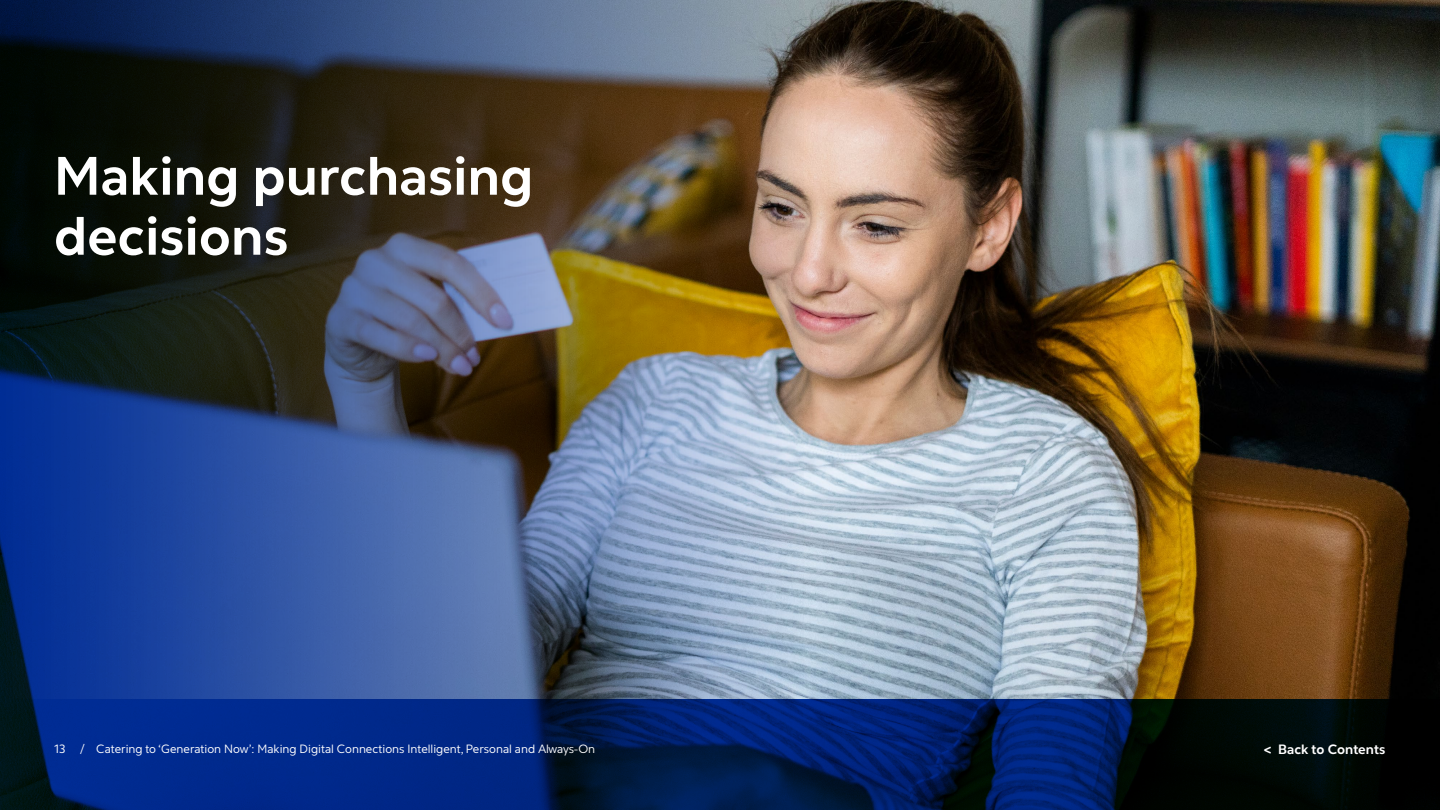
<style>
.page{position:relative;width:1440px;height:810px;background:#fff}
.page>*{position:absolute;margin:0;border:0;box-sizing:border-box;transform-origin:0 0}
.T2_Section_heading_w{font:700 54px/60px "Cognizant Sans";color:#fff}
.t1{font:700 13.5px "Cognizant Sans";color:#fff}
.t2{font:12px "Cognizant Sans";color:#fff}
</style>
<div class="page">
<img style="left:0;top:0;width:1440px;height:810px">
<p class="T2_Section_heading_w" style="left:54px;top:146px;width:481px">Making purchasing decisions</p>
<p class="t2" style="left:54px;top:742px;width:543px">13 / Catering to ‘Generation Now’: Making Digital Connections Intelligent, Personal and Always-On</p>
<p class="t1" style="left:1264px;top:740px;width:123px">&lt; Back to Contents</p>
</div>
